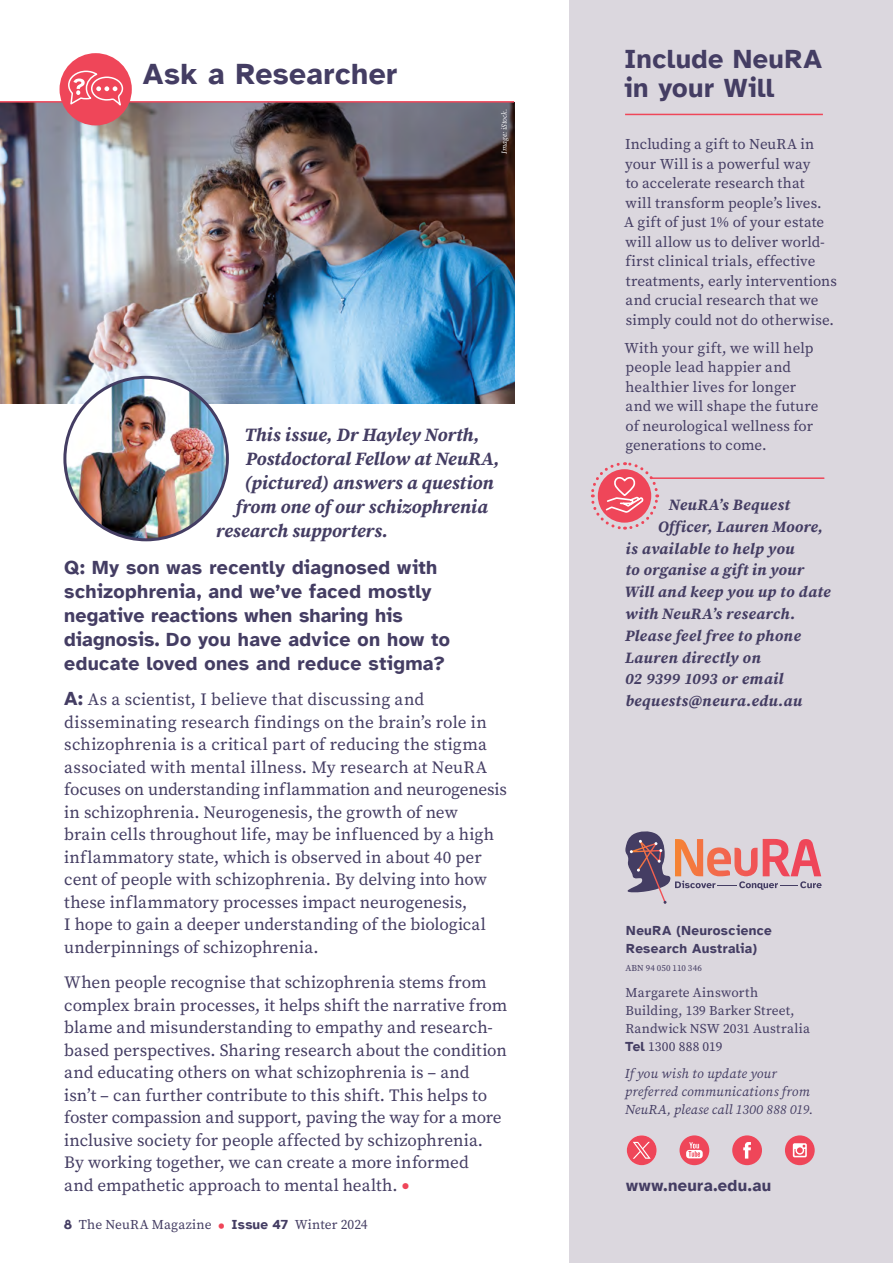
<style>
.page{position:relative;width:893px;height:1263px;background:#fff}
.page>*{position:absolute;margin:0;border:0;box-sizing:border-box;transform-origin:0 0}
.t1{font:700 30px "Atkinson Hyperlegible";letter-spacing:.015em;color:#443d63}
.t2{font:700 27px/28.5px "Atkinson Hyperlegible";letter-spacing:.015em;color:#443d63}
.t3{font:700 19.5px/24px "Atkinson Hyperlegible";letter-spacing:.015em;color:#443d63}
.t4{font:italic 700 18.75px "Source Serif Pro";color:#443d63}
.t5{font:17.25px/22.5px "Source Serif Pro";color:#443d63}
.t6{font:700 16.5px "Atkinson Hyperlegible";letter-spacing:.02em;color:#443d63}
.t7{font:italic 700 15.75px "Source Serif Pro";letter-spacing:.02em;color:#443d63}
.t8{font:italic 700 15.75px "Source Serif Pro";color:#443d63}
.t9{font:15px/19.5px "Source Serif Pro";letter-spacing:.005em;color:#443d63}
.t10{font:13.5px/18px "Source Serif Pro";letter-spacing:.01em;color:#443d63}
.t11{font:italic 13.5px/18px "Source Serif Pro";letter-spacing:.015em;color:#443d63}
.t12{font:700 13.5px/18px "Atkinson Hyperlegible";letter-spacing:.025em;color:#443d63}
.t13{font:9px "Source Serif Pro";letter-spacing:.015em;color:#443d63}
.t14{font:italic 7.5px "Source Serif Pro";letter-spacing:.015em;color:#fff}
.s1{font-family:"Atkinson Hyperlegible";font-weight:700;font-size:19.5px}
.s2{font-size:27px;color:#ef4659}
.s3{font-family:"Atkinson Hyperlegible";font-weight:700}
.s4{font-size:24px;color:#ef4659}
</style>
<div class="page">
<img style="left:0;top:103px;width:514px;height:301px">
<div style="left:570px;top:0;width:323px;height:1263px;background:#dbd7de"></div>
<img style="left:65px;top:377px;width:162px;height:163px;border-radius:81px">
<div style="left:63px;top:376px;width:166px;height:165px;border:3px solid #443d63;border-radius:50%"></div>
<hr style="left:0;top:101px;width:514px;height:2px;background:#ef4659">
<div style="left:732px;top:1135px;width:30px;height:30px;background:#ef4659;border-radius:50%"></div>
<svg style="left:743px;top:1142px;width:8px;height:16px"></svg>
<div style="left:679px;top:1135px;width:30px;height:30px;background:#ef4659;border-radius:50%"></div>
<svg style="left:686px;top:1142px;width:17px;height:16px"></svg>
<div style="left:785px;top:1135px;width:30px;height:30px;background:#ef4659;border-radius:50%"></div>
<svg style="left:793px;top:1143px;width:14px;height:14px"></svg>
<svg style="left:625px;top:831px;width:197px;height:73px"></svg>
<hr style="left:625px;top:114px;width:198px;height:1px;background:#ef4659">
<hr style="left:651px;top:477px;width:173px;height:2px;background:#ef4659">
<svg style="left:591px;top:462px;width:69px;height:68px"></svg>
<svg style="left:627px;top:1135px;width:30px;height:30px"></svg>
<div style="left:60px;top:53px;width:72px;height:72px;background:#ef4659;border-radius:50%"></div>
<svg style="left:67px;top:70px;width:57px;height:49px"></svg>
<h1 class="t1" style="left:143px;top:56px;width:256px">Ask a Researcher</h1>
<p class="t14" style="left:500px;top:154px;width:46px;rotate:-90deg">Image: iStock.</p>
<p class="t4" style="left:244px;top:424px;width:237px">This issue, Dr Hayley North,</p>
<p class="t4" style="left:246px;top:448px;width:255px">Postdoctoral Fellow at NeuRA,</p>
<p class="t4" style="left:244px;top:472px;width:251px">(pictured) answers a question</p>
<p class="t4" style="left:235px;top:496px;width:254px">from one of our schizophrenia</p>
<p class="t4" style="left:216px;top:520px;width:173px">research supporters.</p>
<p class="t3" style="left:64px;top:555px;width:387px">Q: My son was recently diagnosed with schizophrenia, and we’ve faced mostly negative reactions when sharing his diagnosis. Do you have advice on how to educate loved ones and reduce stigma?</p>
<p class="t5" style="left:64px;top:688px;width:444px"><span class="s1">A:</span> As a scientist, I believe that discussing and disseminating research findings on the brain’s role in schizophrenia is a critical part of reducing the stigma associated with mental illness. My research at NeuRA focuses on understanding inflammation and neurogenesis in schizophrenia. Neurogenesis, the growth of new<br>brain cells throughout life, may be influenced by a high inflammatory state, which is observed in about 40 per cent of people with schizophrenia. By delving into how these inflammatory processes impact neurogenesis,<br>I hope to gain a deeper understanding of the biological underpinnings of schizophrenia.</p>
<p class="t5" style="left:64px;top:971px;width:445px">When people recognise that schizophrenia stems from complex brain processes, it helps shift the narrative from blame and misunderstanding to empathy and research&shy;based perspectives. Sharing research about the condition and educating others on what schizophrenia is – and<br>isnʼt – can further contribute to this shift. This helps to foster compassion and support, paving the way for a more inclusive society for people affected by schizophrenia.<br>By working together, we can create a more informed<br>and empathetic approach to mental health. <span class="s2">•</span></p>
<p class="t10" style="left:64px;top:1216px;width:305px"><span class="s3">8</span> The NeuRA Magazine <span class="s4">•</span> <span class="s3">Issue 47</span> Winter 2024</p>
<h2 class="t2" style="left:624px;top:45px;width:200px">Include NeuRA in your Will</h2>
<p class="t9" style="left:624px;top:134px;width:214px">Including a gift to NeuRA in your Will is a powerful way<br>to accelerate research that<br>will transform people’s lives.<br>A gift of just 1% of your estate will allow us to deliver world&shy;first clinical trials, effective treatments, early interventions and crucial research that we simply could not do otherwise.</p>
<p class="t9" style="left:624px;top:338px;width:195px">With your gift, we will help people lead happier and healthier lives for longer and we will shape the future of neurological wellness for generations to come.</p>
<p class="t7" style="left:669px;top:496px;width:122px">NeuRA’s Bequest</p>
<p class="t7" style="left:658px;top:517px;width:166px">Officer, Lauren Moore,</p>
<p class="t7" style="left:625px;top:539px;width:170px">is available to help you</p>
<p class="t7" style="left:625px;top:561px;width:180px">to organise a gift in your</p>
<p class="t7" style="left:625px;top:583px;width:207px">Will and keep you up to date</p>
<p class="t7" style="left:625px;top:604px;width:172px">with NeuRA’s research.</p>
<p class="t7" style="left:625px;top:626px;width:177px">Please feel free to phone</p>
<p class="t7" style="left:625px;top:648px;width:137px">Lauren directly on</p>
<p class="t8" style="left:625px;top:670px;width:160px">02 9399 1093 or email</p>
<p class="t7" style="left:625px;top:691px;width:178px">bequests@neura.edu.au</p>
<p class="t12" style="left:626px;top:921px;width:147px">NeuRA (Neuroscience<br>Research Australia)</p>
<p class="t13" style="left:625px;top:961px;width:78px">ABN 94 050 110 346</p>
<p class="t10" style="left:625px;top:983px;width:186px">Margarete Ainsworth<br>Building, 139 Barker Street,<br>Randwick NSW 2031 Australia<br><span class="s3">Tel</span> 1300 888 019</p>
<p class="t11" style="left:625px;top:1064px;width:190px">If you wish to update your preferred communications from<br>NeuRA, please call 1300 888 019.</p>
<p class="t6" style="left:626px;top:1175px;width:147px">www.neura.edu.au</p>
</div>
